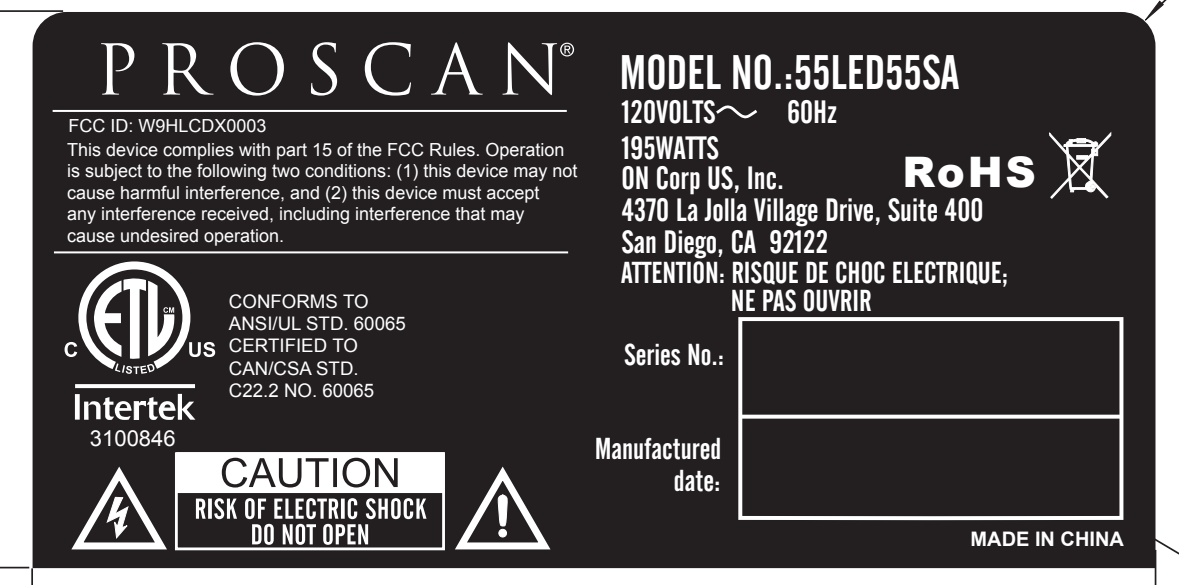
<style>
.page{position:relative;width:1179px;height:585px;background:#fff}
.page>*{position:absolute;margin:0;border:0;box-sizing:border-box;transform-origin:0 0}
.t1{font:48px "Alternate Gothic No 2 BT";color:#fff}
.t2{font:900 42px "Arial";color:#fff}
.t3{font:32px/32px "Alternate Gothic No 2 BT";color:#fff}
.t4{font:30px/32px "Alternate Gothic No 2 BT";color:#fff;text-align:right}
.t5{font:22px "Arial";color:#fff}
.t6{font:700 20px "Arial";color:#fff}
.t7{font:18.8px/22.4px "Arial";color:#fff}
.t8{font:18px/21.6px "Arial";color:#fff}
</style>
<div class="page">
<div style="left:32px;top:12px;width:1124px;height:557px;background:#231f20"></div>
<svg style="left:0;top:565px;width:34px;height:19px"></svg>
<svg style="left:0;top:10px;width:65px;height:3px"></svg>
<svg style="left:1145px;top:0;width:22px;height:20px"></svg>
<svg style="left:1151px;top:536px;width:28px;height:48px"></svg>
<div style="left:1119px;top:535px;width:9px;height:9px;border:4px solid #231f20;border-radius:50%"></div>
<svg style="left:714px;top:105px;width:45px;height:17px"></svg>
<div style="left:738px;top:317px;width:385px;height:203px;border:4px solid #fff"></div>
<svg style="left:735px;top:412px;width:391px;height:8px"></svg>
<svg style="left:1049px;top:132px;width:62px;height:66px"></svg>
<svg style="left:101px;top:43px;width:33px;height:52px"></svg>
<svg style="left:365px;top:42px;width:46px;height:54px"></svg>
<svg style="left:311px;top:42px;width:26px;height:54px"></svg>
<svg style="left:431px;top:42px;width:52px;height:53px;background:#4c494a"></svg>
<svg style="left:230px;top:42px;width:54px;height:54px"></svg>
<svg style="left:162px;top:43px;width:52px;height:52px"></svg>
<svg style="left:502px;top:42px;width:72px;height:53px"></svg>
<svg style="left:51px;top:109px;width:518px;height:4px"></svg>
<svg style="left:454px;top:466px;width:97px;height:86px"></svg>
<svg style="left:70px;top:466px;width:98px;height:86px"></svg>
<div style="left:175px;top:452px;width:270px;height:98px;border:3px solid #fff"></div>
<div style="left:178px;top:453px;width:265px;height:38px;background:#fff"></div>
<svg style="left:222px;top:457px;width:106px;height:30px"></svg>
<svg style="left:333px;top:458px;width:4px;height:29px"></svg>
<svg style="left:342px;top:457px;width:56px;height:30px"></svg>
<svg style="left:196px;top:494px;width:41px;height:28px"></svg>
<svg style="left:245px;top:494px;width:181px;height:50px"></svg>
<svg style="left:71px;top:382px;width:128px;height:38px"></svg>
<svg style="left:52px;top:250px;width:518px;height:126px;background:#393637"></svg>
<p class="t8" style="left:68px;top:115px;width:200px">FCC ID: W9HLCDX0003</p>
<p class="t8" style="left:67px;top:139px;width:512px">This device complies with part 15 of the FCC Rules. Operation is subject to the following two conditions: (1) this device may not cause harmful interference, and (2) this device must accept<br>any interference received, including interference that may<br>cause undesired operation.</p>
<p class="t5" style="left:90px;top:423px;width:87px">3100846</p>
<p class="t7" style="left:229px;top:290px;width:178px">CONFORMS TO<br>ANSI/UL STD. 60065<br>CERTIFIED TO<br>CAN/CSA STD.<br>C22.2 NO. 60065</p>
<h1 class="t1" style="left:619px;top:46px;width:341px">MODEL NO.:55LED55SA</h1>
<h3 class="t3" style="left:622px;top:96px;width:95px">120VOLTS</h3>
<h3 class="t3" style="left:787px;top:96px;width:51px">60Hz</h3>
<h3 class="t3" style="left:622px;top:132px;width:98px">195WATTS</h3>
<h2 class="t2" style="left:902px;top:142px;width:135px">RoHS</h2>
<h3 class="t3" style="left:621px;top:163px;width:363px">ON Corp US, Inc.<br>4370 La Jolla Village Drive, Suite 400<br>San Diego, CA 92122</h3>
<h3 class="t4" style="left:731px;top:259px;width:279px;line-height:28px;text-align:left;text-indent:-110px">ATTENTION: RISQUE DE CHOC ELECTRIQUE;<br>NE PAS OUVRIR</h3>
<h3 class="t4" style="left:624px;top:339px;width:102px">Series No.:</h3>
<h3 class="t4" style="left:594px;top:433px;width:128px">Manufactured date:</h3>
<p class="t6" style="left:970px;top:525px;width:155px">MADE IN CHINA</p>
</div>
